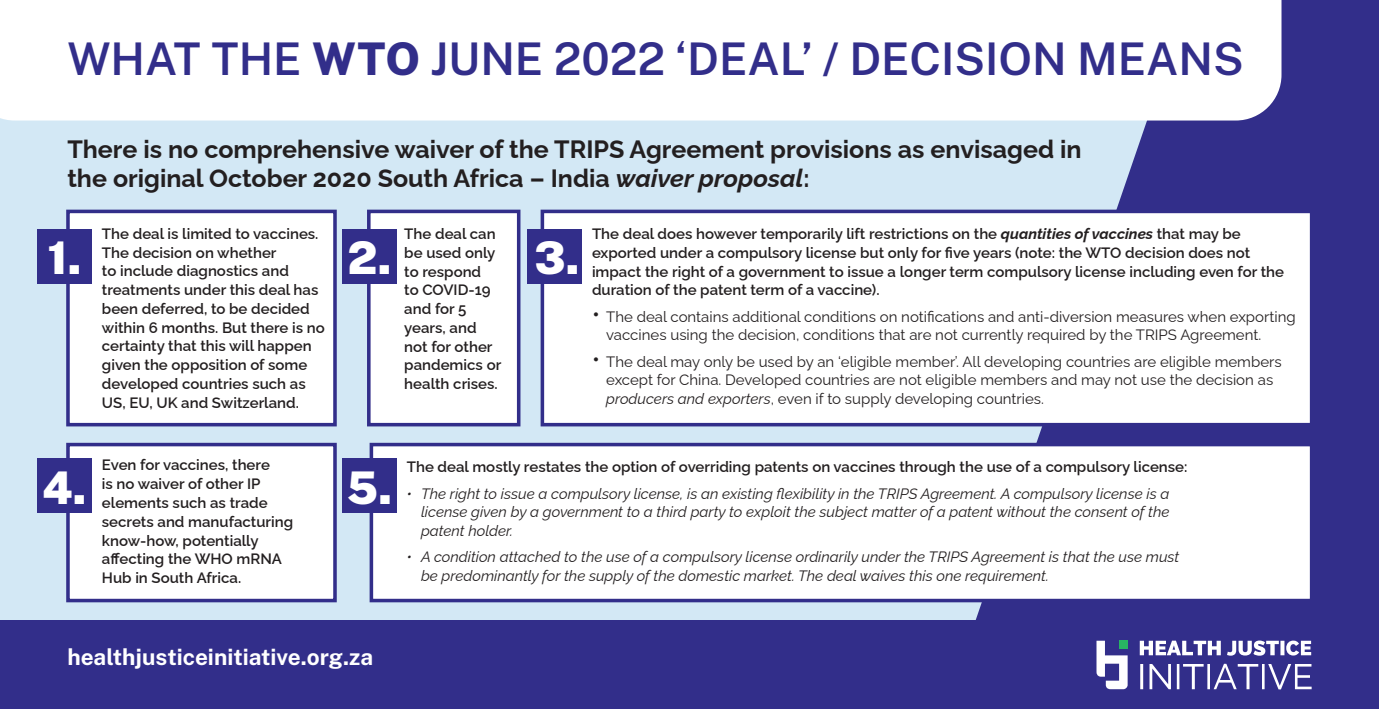
<style>
.page{position:relative;width:1379px;height:709px;background:#fff}
.page>*{position:absolute;margin:0;border:0;box-sizing:border-box;transform-origin:0 0}
.t1{font:600 45px "Public Sans";color:#322e8a}
.t2{font:900 45px "Public Sans";color:#fff}
.t3{font:700 25px/28.8px "Raleway";color:#231f20}
.t4{font:700 22.5px "Public Sans";color:#fff}
.t5{font:600 15px/18.8px "Raleway";color:#231f20}
.t6{font:15px/18.8px "Raleway";color:#231f20}
.t7{font:italic 15px/18.8px "Raleway";color:#231f20;text-align:justify}
.s1{font-weight:800}
.s2{font-style:italic}
.s3{font-weight:700;font-style:italic}
.s4{font-size:22.5px}
</style>
<div class="page">
<div style="left:0;top:120px;width:967px;height:501px;background:#d3e8f5"></div>
<svg style="left:967px;top:0;width:411px;height:621px;background:#50509e"></svg>
<div style="left:66px;top:210px;width:271px;height:216px;background:#fff;border:4px solid #322e8a"></div>
<div style="left:66px;top:443px;width:271px;height:159px;background:#fff;border:4px solid #322e8a"></div>
<div style="left:369px;top:443px;width:944px;height:159px;background:#fff;border:4px solid #322e8a"></div>
<div style="left:367px;top:210px;width:153px;height:216px;background:#fff;border:4px solid #322e8a"></div>
<div style="left:540px;top:210px;width:773px;height:216px;background:#fff;border:4px solid #322e8a"></div>
<svg style="left:0;top:0;width:1281px;height:120px"></svg>
<div style="left:0;top:621px;width:1378px;height:88px;background:#322e8a"></div>
<svg style="left:1139px;top:640px;width:172px;height:49px"></svg>
<svg style="left:1096px;top:640px;width:31px;height:49px"></svg>
<div style="left:527px;top:229px;width:55px;height:54px;background:#322e8a"></div>
<div style="left:37px;top:229px;width:55px;height:54px;background:#322e8a"></div>
<div style="left:37px;top:458px;width:55px;height:55px;background:#322e8a"></div>
<div style="left:342px;top:458px;width:55px;height:55px;background:#322e8a"></div>
<div style="left:342px;top:229px;width:55px;height:54px;background:#322e8a"></div>
<h1 class="t1" style="left:67px;top:29px;width:1178px">WHAT THE <span class="s1">WTO</span> JUNE 2022 ‘DEAL’ / DECISION MEANS</h1>
<h2 class="t3" style="left:67px;top:132px;width:1015px">There is no comprehensive waiver of the TRIPS Agreement provisions as envisaged in the original October 2020 South Africa – India <span class="s2">waiver proposal</span>:</h2>
<p class="t5" style="left:102px;top:222px;width:224px">The deal is limited to vaccines.<br>The decision on whether<br>to include diagnostics and treatments under this deal has been deferred, to be decided within 6 months. But there is no certainty that this will happen given the opposition of some developed countries such as<br>US, EU, UK and Switzerland.</p>
<p class="t5" style="left:404px;top:223px;width:98px">The deal can be used only to respond<br>to COVID-19 and for 5 years, and not for other pandemics or health crises.</p>
<h1 class="t2" style="left:48px;top:228px;width:36px">1.</h1>
<h1 class="t2" style="left:534px;top:228px;width:47px">3.</h1>
<h1 class="t2" style="left:347px;top:228px;width:46px">2.</h1>
<p class="t5" style="left:592px;top:223px;width:693px">The deal does however temporarily lift restrictions on the <span class="s3">quantities of vaccines</span> that may be exported under a compulsory license but only for five years (note: the WTO decision does not impact the right of a government to issue a longer term compulsory license including even for the duration of the patent term of a vaccine).</p>
<p class="t6" style="left:606px;top:305px;width:691px;text-indent:-14px"><span class="s4">•</span> The deal contains additional conditions on notifications and anti-diversion measures when exporting vaccines using the decision, conditions that are not currently required by the TRIPS Agreement.</p>
<p class="t6" style="left:606px;top:350px;width:677px;text-indent:-14px"><span class="s4">•</span> The deal may only be used by an ‘eligible member’. All developing countries are eligible members except for China. Developed countries are not eligible members and may not use the decision as <span class="s2">producers and exporters</span>, even if to supply developing countries.</p>
<p class="t5" style="left:102px;top:454px;width:193px">Even for vaccines, there<br>is no waiver of other IP elements such as trade secrets and manufacturing know-how, potentially affecting the WHO mRNA<br>Hub in South Africa.</p>
<h1 class="t2" style="left:42px;top:457px;width:46px">4.</h1>
<h1 class="t2" style="left:346px;top:457px;width:47px">5.</h1>
<p class="t5" style="left:407px;top:456px;width:782px">The deal mostly restates the option of overriding patents on vaccines through the use of a compulsory license:</p>
<p class="t7" style="left:421px;top:482px;width:750px;text-indent:-14px">• The right to issue a compulsory license, is an existing flexibility in the TRIPS Agreement. A compulsory license is a license given by a government to a third party to exploit the subject matter of a patent without the consent of the patent holder.</p>
<p class="t7" style="left:421px;top:546px;width:760px;text-indent:-14px">• A condition attached to the use of a compulsory license ordinarily under the TRIPS Agreement is that the use must be predominantly for the supply of the domestic market. The deal waives this one requirement.</p>
<h3 class="t4" style="left:67px;top:641px;width:307px">healthjusticeinitiative.org.za</h3>
</div>
